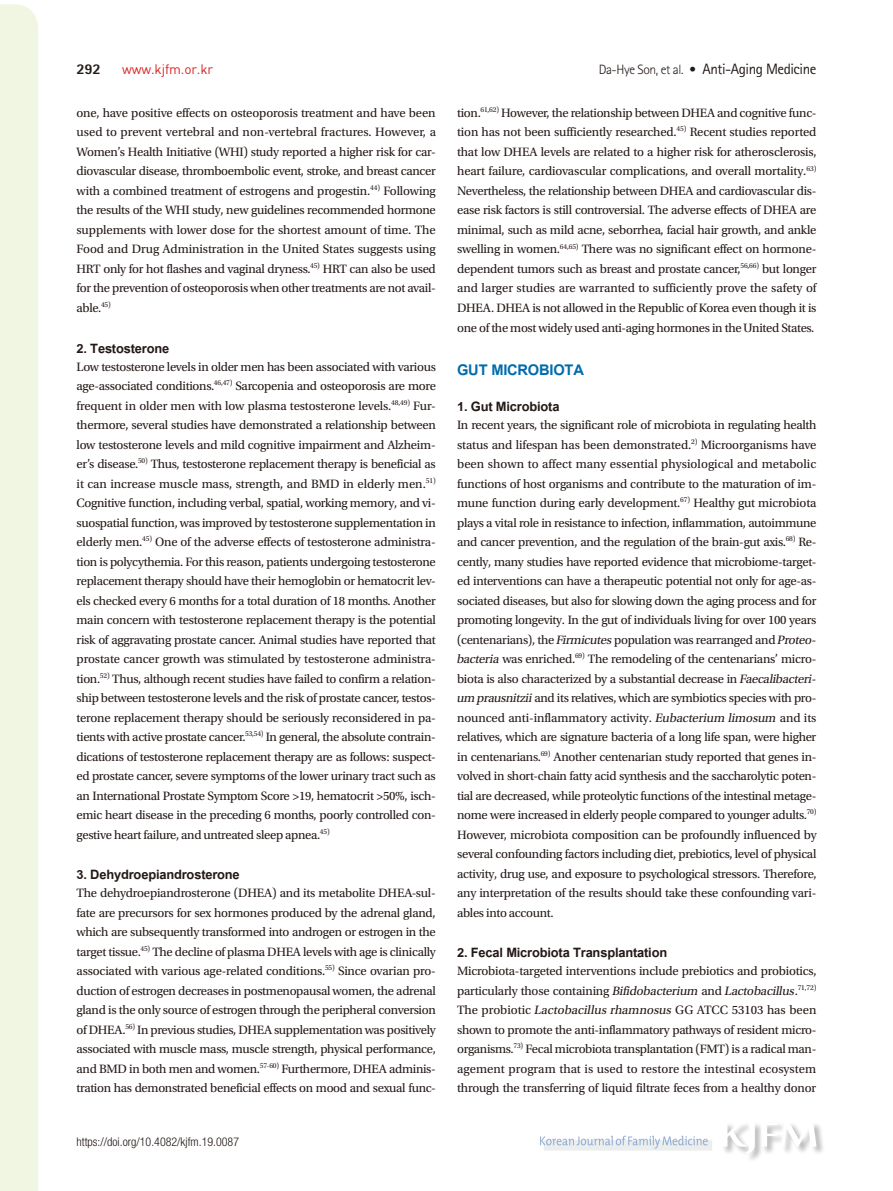
<style>
.page{position:relative;width:893px;height:1191px;background:#fff}
.page>*{position:absolute;margin:0;border:0;box-sizing:border-box;transform-origin:0 0}
.제목{font:700 20.4px "Utsaah";letter-spacing:-.01em;color:#006cad}
.제목-2{font:700 18px "Utsaah";letter-spacing:-.01em;color:#231916}
.t1{font:15px "Rotis Sans Serif Std";letter-spacing:-.03em;color:#231916}
.t2{font:800 15px "Rotis Sans Serif Std";color:#231916}
.t3{font:13.5px "Dinreg";letter-spacing:-.01em;color:#dd2424}
.제목-3{font:12.75px/19.5px "Utopia Std";letter-spacing:-.025em;color:#231916;text-align:justify}
.t4{font:300 condensed 12px "Helvetica Neue LT Std";color:#231916}
.s1{font-weight:300;font-size:13.5px}
.s2{font-style:italic}
</style>
<div class="page">
<div style="left:0;top:4px;width:38px;height:1187px;background:#f0f6e2"></div>
<div style="left:721px;top:1122px;width:104px;height:40px;background:#231916;opacity:.3"></div>
<svg style="left:722px;top:1122px;width:94px;height:32px"></svg>
<div style="left:544px;top:1140px;width:168px;height:10px;background:#eceded"></div>
<svg style="left:540px;top:1135px;width:168px;height:13px"></svg>
<p class="t2" style="left:77px;top:60px;width:26px">292</p>
<p class="t3" style="left:122px;top:61px;width:93px">www.kjfm.or.kr</p>
<p class="t1" style="left:599px;top:60px;width:219px"><span class="s1">Da-Hye Son, et al. •</span> Anti-Aging Medicine</p>
<p class="제목-3" style="left:77px;top:103px;width:361px">one, have positive effects on osteoporosis treatment and have been used to prevent vertebral and non-vertebral fractures. However, a Women’s Health Initiative (WHI) study reported a higher risk for car&shy;diovascular disease, thromboembolic event, stroke, and breast cancer with a combined treatment of estrogens and progestin.<sup>44)</sup> Following the results of the WHI study, new guidelines recommended hormone supplements with lower dose for the shortest amount of time. The Food and Drug Administration in the United States suggests using HRT only for hot flashes and vaginal dryness.<sup>45)</sup> HRT can also be used for the prevention of osteoporosis when other treatments are not avail&shy;able.<sup>45)</sup></p>
<p class="제목-2" style="left:77px;top:339px;width:94px">2. Testosterone</p>
<p class="제목-3" style="left:77px;top:357px;width:361px">Low testosterone levels in older men has been associated with various age-associated conditions.<sup>46,47)</sup> Sarcopenia and osteoporosis are more frequent in older men with low plasma testosterone levels.<sup>48,49)</sup> Fur&shy;thermore, several studies have demonstrated a relationship between low testosterone levels and mild cognitive impairment and Alzheim&shy;er’s disease.<sup>50)</sup> Thus, testosterone replacement therapy is beneficial as it can increase muscle mass, strength, and BMD in elderly men.<sup>51)<br></sup>Cognitive function, including verbal, spatial, working memory, and vi&shy;suospatial function, was improved by testosterone supplementation in elderly men.<sup>45)</sup> One of the adverse effects of testosterone administra&shy;tion is polycythemia. For this reason, patients undergoing testosterone replacement therapy should have their hemoglobin or hematocrit lev&shy;els checked every 6 months for a total duration of 18 months. Another main concern with testosterone replacement therapy is the potential risk of aggravating prostate cancer. Animal studies have reported that prostate cancer growth was stimulated by testosterone administra&shy;tion.<sup>52)</sup> Thus, although recent studies have failed to confirm a relation&shy;ship between testosterone levels and the risk of prostate cancer, testos&shy;terone replacement therapy should be seriously reconsidered in pa&shy;tients with active prostate cancer.<sup>53,54)</sup> In general, the absolute contrain&shy;dications of testosterone replacement therapy are as follows: suspect&shy;ed prostate cancer, severe symptoms of the lower urinary tract such as an International Prostate Symptom Score &gt;19, hematocrit &gt;50%, isch&shy;emic heart disease in the preceding 6 months, poorly controlled con&shy;gestive heart failure, and untreated sleep apnea.<sup>45)</sup></p>
<p class="제목-2" style="left:77px;top:866px;width:165px">3. Dehydroepiandrosterone</p>
<p class="제목-3" style="left:77px;top:883px;width:361px">The dehydroepiandrosterone (DHEA) and its metabolite DHEA-sul&shy;fate are precursors for sex hormones produced by the adrenal gland, which are subsequently transformed into androgen or estrogen in the target tissue.<sup>45)</sup> The decline of plasma DHEA levels with age is clinically associated with various age-related conditions.<sup>55)</sup> Since ovarian pro&shy;duction of estrogen decreases in postmenopausal women, the adrenal gland is the only source of estrogen through the peripheral conversion of DHEA.<sup>56)</sup> In previous studies, DHEA supplementation was positively associated with muscle mass, muscle strength, physical performance, and BMD in both men and women.<sup>57-60)</sup> Furthermore, DHEA adminis&shy;tration has demonstrated beneficial effects on mood and sexual func-</p>
<p class="t4" style="left:77px;top:1134px;width:164px">https://doi.org/10.4082/kjfm.19.0087</p>
<p class="제목-3" style="left:457px;top:103px;width:361px">tion.<sup>61,62)</sup> However, the relationship between DHEA and cognitive func&shy;tion has not been sufficiently researched.<sup>45)</sup> Recent studies reported that low DHEA levels are related to a higher risk for atherosclerosis, heart failure, cardiovascular complications, and overall mortality.<sup>63)<br></sup>Nevertheless, the relationship between DHEA and cardiovascular dis&shy;ease risk factors is still controversial. The adverse effects of DHEA are minimal, such as mild acne, seborrhea, facial hair growth, and ankle swelling in women.<sup>64,65)</sup> There was no significant effect on hormone&shy;dependent tumors such as breast and prostate cancer,<sup>56,66)</sup> but longer and larger studies are warranted to sufficiently prove the safety of DHEA. DHEA is not allowed in the Republic of Korea even though it is one of the most widely used anti-aging hormones in the United States.</p>
<p class="제목" style="left:457px;top:360px;width:128px">GUT MICROBIOTA</p>
<p class="제목-2" style="left:457px;top:398px;width:104px">1. Gut Microbiota</p>
<p class="제목-3" style="left:456px;top:415px;width:363px;text-align:left">In recent years, the significant role of microbiota in regulating health status and lifespan has been demonstrated.<sup>2)</sup> Microorganisms have been shown to affect many essential physiological and metabolic functions of host organisms and contribute to the maturation of im&shy;mune function during early development.<sup>67)</sup> Healthy gut microbiota plays a vital role in resistance to infection, inflammation, autoimmune and cancer prevention, and the regulation of the brain-gut axis.<sup>68)</sup> Re&shy;cently, many studies have reported evidence that microbiome-target&shy;ed interventions can have a therapeutic potential not only for age-as&shy;sociated diseases, but also for slowing down the aging process and for promoting longevity. In the gut of individuals living for over 100 years (centenarians), the <span class="s2">Firmicutes</span>population was rearranged and <span class="s2">Proteo&shy;bacteria</span> was enriched.<sup>69)</sup> The remodeling of the centenarians’ micro&shy;biota is also characterized by a substantial decrease in <span class="s2">Faecalibacteri&shy;um prausnitzii</span>and its relatives, which are symbiotics species with pro&shy;nounced anti-inflammatory activity. <span class="s2">Eubacterium limosum</span> and its relatives, which are signature bacteria of a long life span, were higher in centenarians.<sup>69)</sup> Another centenarian study reported that genes in&shy;volved in short-chain fatty acid synthesis and the saccharolytic poten&shy;tial are decreased, while proteolytic functions of the intestinal metage&shy;nome were increased in elderly people compared to younger adults.<sup>70)<br></sup>However, microbiota composition can be profoundly influenced by several confounding factors including diet, prebiotics, level of physical activity, drug use, and exposure to psychological stressors. Therefore, any interpretation of the results should take these confounding vari&shy;ables into account.</p>
<p class="제목-2" style="left:457px;top:944px;width:212px">2. Fecal Microbiota Transplantation</p>
<p class="제목-3" style="left:457px;top:961px;width:361px">Microbiota-targeted interventions include prebiotics and probiotics, particularly those containing <span class="s2">Bifidobacterium</span> and <span class="s2">Lactobacillus</span>.<sup>71,72)<br></sup>The probiotic <span class="s2">Lactobacillus rhamnosus</span> GG ATCC 53103 has been shown to promote the anti-inflammatory pathways of resident micro&shy;organisms.<sup>73)</sup> Fecal microbiota transplantation (FMT) is a radical man&shy;agement program that is used to restore the intestinal ecosystem through the transferring of liquid filtrate feces from a healthy donor</p>
</div>
